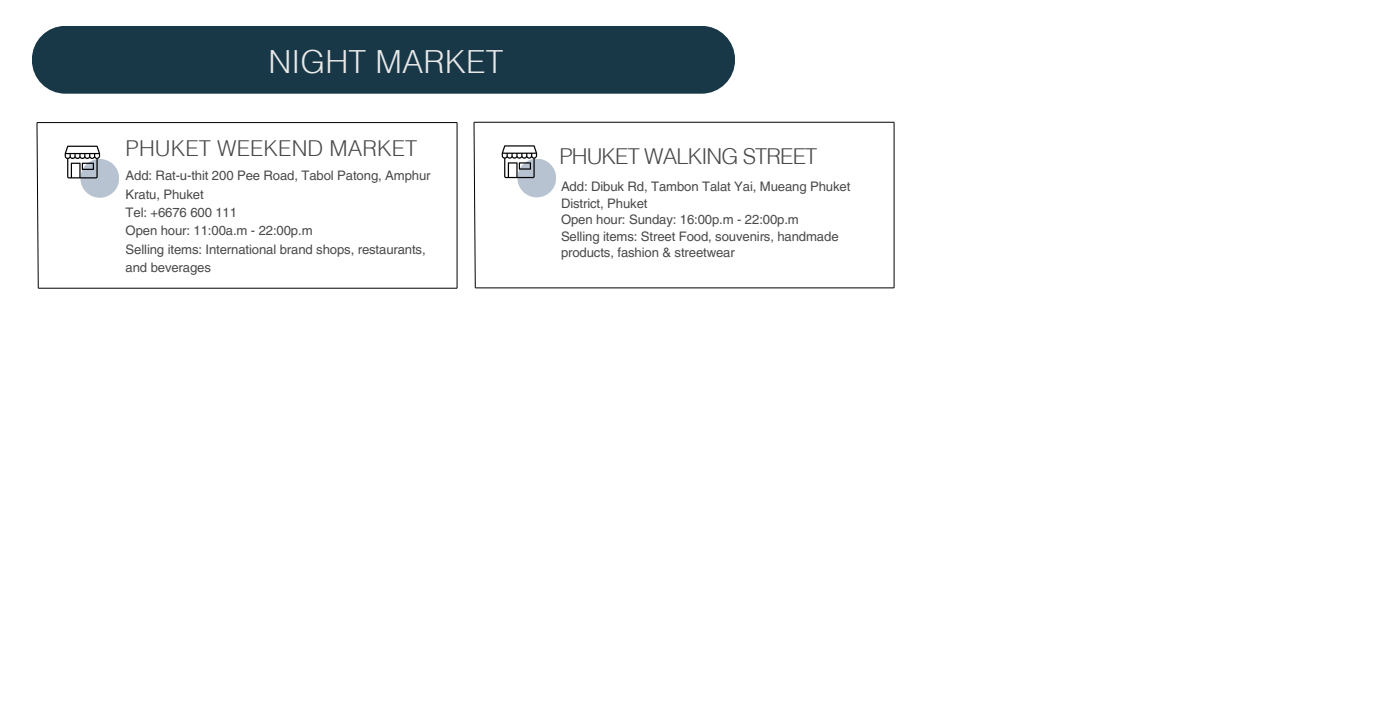
<style>
.page{position:relative;width:1373px;height:711px;background:#fff}
.page>*{position:absolute;margin:0;border:0;box-sizing:border-box;transform-origin:0 0}
.t1{font:300 31.85px "Helvetica LT Thai";letter-spacing:.005em;color:#e8e8e8}
.t2{font:300 21.88px "Helvetica LT Thai";letter-spacing:.005em;color:#4a494a}
.t3{font:300 21.88px "Helvetica LT Thai";letter-spacing:-.04em;color:#4a494a}
.t4{font:13.12px/18.4px "Helvetica LT Pro";letter-spacing:-.01em;color:#4a494a}
</style>
<div class="page">
<hr style="left:37px;top:122px;width:420px;height:1px;background:#000">
<hr style="left:38px;top:288px;width:419px;height:1px;background:#000">
<svg style="left:36px;top:122px;width:3px;height:167px"></svg>
<hr style="left:457px;top:123px;width:1px;height:165px;background:#000">
<div style="left:80px;top:159px;width:39px;height:39px;background:#b7c3d1;border-radius:50%"></div>
<svg style="left:65px;top:146px;width:35px;height:32px"></svg>
<hr style="left:474px;top:122px;width:420px;height:1px;background:#000">
<hr style="left:475px;top:287px;width:419px;height:1px;background:#000">
<svg style="left:473px;top:122px;width:3px;height:166px"></svg>
<hr style="left:894px;top:122px;width:1px;height:166px;background:#000">
<div style="left:517px;top:159px;width:39px;height:38px;background:#b7c3d1;border-radius:50%"></div>
<svg style="left:502px;top:145px;width:35px;height:33px"></svg>
<div style="left:32px;top:26px;width:703px;height:68px;background:#183747;border-radius:33px"></div>
<h1 class="t1" style="left:268px;top:44px;width:236px">NIGHT MARKET</h1>
<h2 class="t2" style="left:126px;top:136px;width:293px">PHUKET WEEKEND MARKET</h2>
<h2 class="t3" style="left:559px;top:144px;width:259px">PHUKET WALKING STREET</h2>
<p class="t4" style="left:126px;top:168px;width:306px">Add: Rat-u-thit 200 Pee Road, Tabol Patong, Amphur<br>Kratu, Phuket<br>Tel: +6676 600 111<br>Open hour: 11:00a.m - 22:00p.m<br>Selling items: International brand shops, restaurants, and beverages</p>
<p class="t4" style="left:561px;top:180px;width:291px;line-height:16.4px">Add: Dibuk Rd, Tambon Talat Yai, Mueang Phuket District, Phuket<br>Open hour: Sunday: 16:00p.m - 22:00p.m<br>Selling items: Street Food, souvenirs, handmade products, fashion &amp; streetwear</p>
</div>
